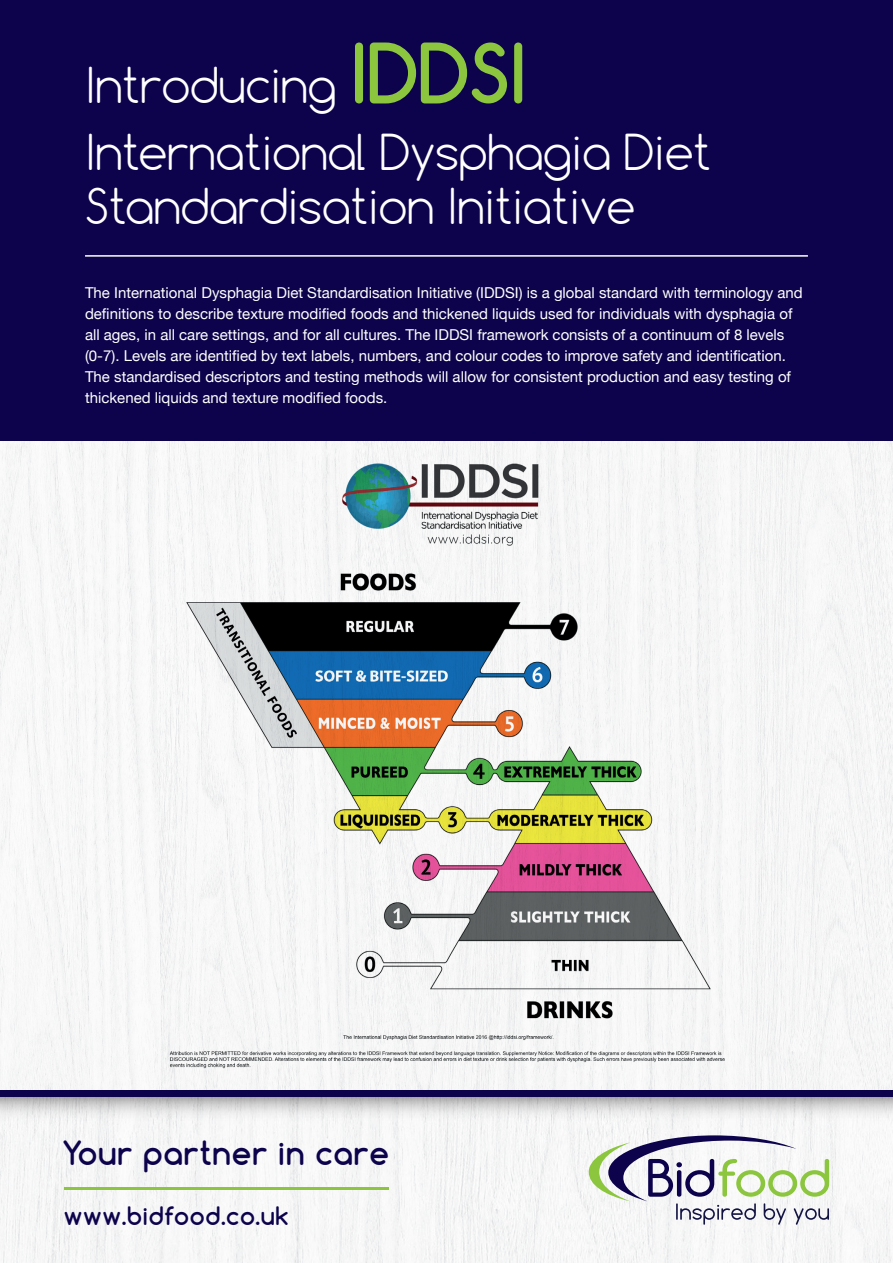
<style>
.page{position:relative;width:893px;height:1263px;background:#fff}
.page>*{position:absolute;margin:0;border:0;box-sizing:border-box;transform-origin:0 0}
.t1{font:300 46.5px/66.9px "Comfortaa";letter-spacing:-.01em;color:#fff}
.t2{font:700 31.5px "Comfortaa";letter-spacing:.025em;color:#0c034c}
.t3{font:700 24px "Comfortaa";letter-spacing:.025em;color:#0c034c}
.t4{font:15px/21px "Helvetica Neue";color:#fff}
.s1{font-weight:700;font-size:78px;color:#8bc63e}
</style>
<div class="page">
<div style="left:0;top:440px;width:893px;height:651px;background:#f6f6f7"></div>
<div style="left:0;top:0;width:893px;height:440px;background:#0c034c"></div>
<hr style="left:85px;top:255px;width:723px;height:2px;background:#fff">
<img style="left:162px;top:462px;width:574px;height:607px">
<div style="left:0;top:1131px;width:893px;height:132px;background:#f6f7f7"></div>
<svg style="left:589px;top:1135px;width:240px;height:90px"></svg>
<hr style="left:64px;top:1187px;width:324px;height:3px;background:#8bc63e">
<svg style="left:0;top:1097px;width:893px;height:34px"></svg>
<div style="left:0;top:1091px;width:893px;height:6px;background:#0c034c"></div>
<h1 class="t1" style="left:85px;top:52px;width:628px">Introducing <span class="s1">IDDSI<br></span>International Dysphagia Diet</h1>
<h1 class="t1" style="left:85px;top:172px;width:552px">Standardisation Initiative</h1>
<p class="t4" style="left:85px;top:283px;width:719px">The International Dysphagia Diet Standardisation Initiative (IDDSI) is a global standard with terminology and definitions to describe texture modified foods and thickened liquids used for individuals with dysphagia of all ages, in all care settings, and for all cultures. The IDDSI framework consists of a continuum of 8 levels (0-7). Levels are identified by text labels, numbers, and colour codes to improve safety and identification.<br>The standardised descriptors and testing methods will allow for consistent production and easy testing of thickened liquids and texture modified foods.</p>
<h2 class="t2" style="left:63px;top:1133px;width:328px">Your partner in care</h2>
<h3 class="t3" style="left:64px;top:1200px;width:226px">www.bidfood.co.uk</h3>
</div>
